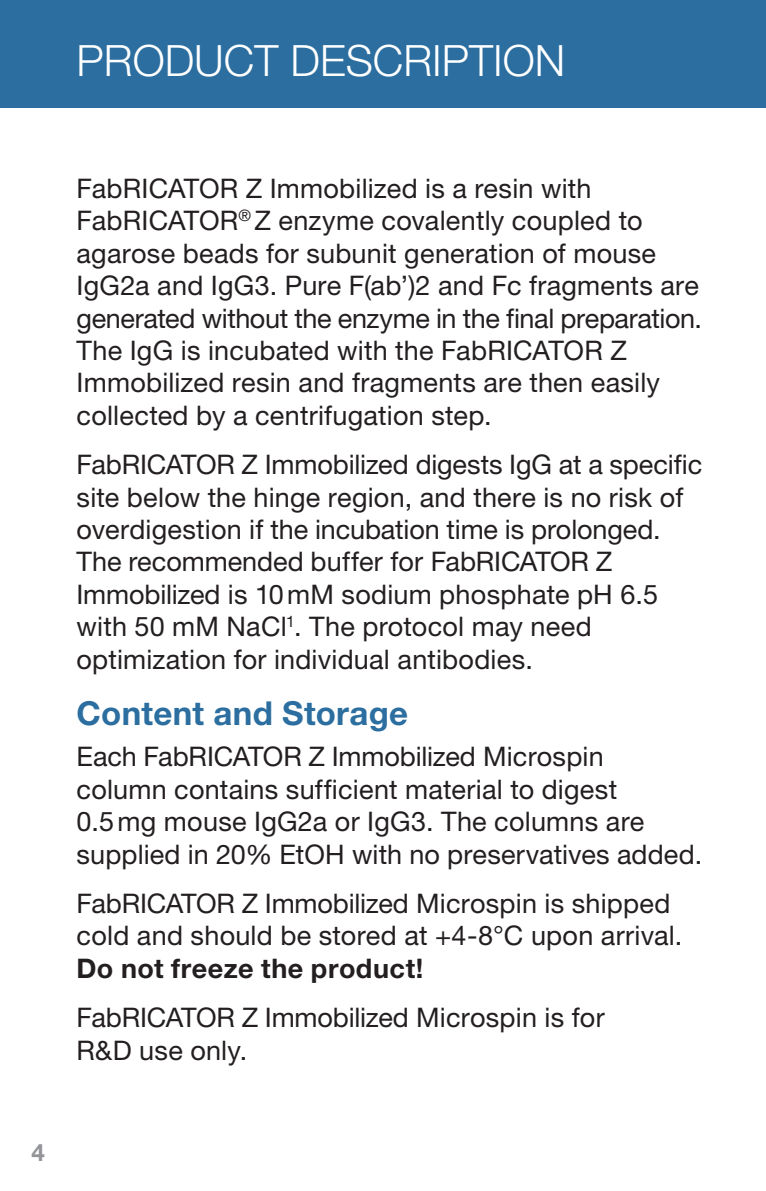
<style>
.page{position:relative;width:766px;height:1191px;background:#fff}
.page>*{position:absolute;margin:0;border:0;box-sizing:border-box;transform-origin:0 0}
.t1{font:300 43.2px "Helvetica Neue LT Pro";color:#fff}
.RUB1{font:700 33px "Helvetica Neue LT Pro";letter-spacing:.01em;color:#2b6e9f}
.t2{font:27px/32.4px "Helvetica Neue LT Pro";letter-spacing:.005em;color:#231f20}
.t3{font:700 24px "Helvetica Neue LT Pro";color:#939598}
.s1{font-weight:700}
</style>
<div class="page">
<div style="left:0;top:0;width:765px;height:108px;background:#2b6e9f"></div>
<p class="t1" style="left:77px;top:35px;width:490px">PRODUCT DESCRIPTION</p>
<p class="t3" style="left:32px;top:1137px;width:15px">4</p>
<p class="t2" style="left:77px;top:171px;width:627px">FabRICATOR Z Immobilized is a resin with FabRICATOR<sup>®</sup> Z enzyme covalently coupled to agarose beads for subunit generation of mouse IgG2a and IgG3. Pure F(ab’)2 and Fc fragments are generated without the enzyme in the final preparation.<br>The IgG is incubated with the FabRICATOR Z Immobilized resin and fragments are then easily collected by a centrifugation step.</p>
<p class="t2" style="left:77px;top:448px;width:627px">FabRICATOR Z Immobilized digests IgG at a specific site below the hinge region, and there is no risk of overdigestion if the incubation time is prolonged.<br>The recommended buffer for FabRICATOR Z Immobilized is 10mM sodium phosphate pH 6.5 with 50 mM NaCl<sup>1</sup>. The protocol may need optimization for individual antibodies.</p>
<p class="RUB1" style="left:77px;top:693px;width:333px">Content and Storage</p>
<p class="t2" style="left:77px;top:740px;width:627px">Each FabRICATOR Z Immobilized Microspin<br>column contains sufficient material to digest 0.5mg mouse IgG2a or IgG3. The columns are supplied in 20% EtOH with no preservatives added.</p>
<p class="t2" style="left:77px;top:886px;width:607px">FabRICATOR Z Immobilized Microspin is shipped cold and should be stored at +4-8°C upon arrival.<br><span class="s1">Do not freeze the product!</span></p>
<p class="t2" style="left:77px;top:1000px;width:529px">FabRICATOR Z Immobilized Microspin is for<br>R&amp;D use only.</p>
</div>
